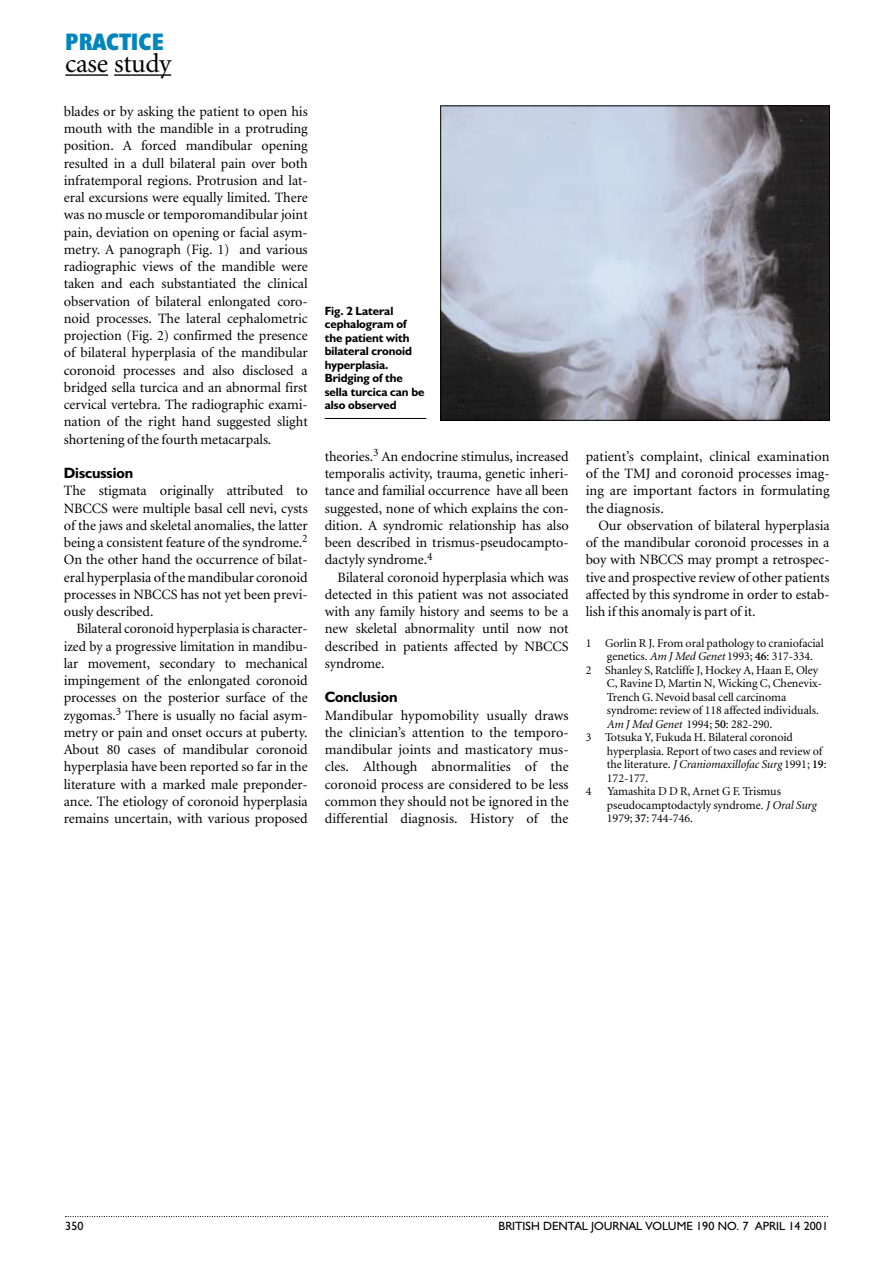
<style>
.page{position:relative;width:893px;height:1287px;background:#fff}
.page>*{position:absolute;margin:0;border:0;box-sizing:border-box;transform-origin:0 0}
.t1{font:27px "Minion";letter-spacing:-.015em;color:#000}
.t2{font:700 condensed 24px "Humanist 521 BT Xtra";color:#0086bd}
.t3{font:700 15px "Humanist 521 BT";letter-spacing:-.005em;color:#000}
.t4{font:14.25px/17.2px "Minion";letter-spacing:-.005em;color:#000;text-align:justify}
.t5{font:12px/13.5px "Minion";letter-spacing:-.005em;color:#000}
.t6{font:700 12px/13.5px "Humanist 521 BT";letter-spacing:-.005em;color:#000}
.t7{font:12px "Humanist 521 BT";color:#000}
.t8{font:italic 12px "Minion";letter-spacing:-.005em;color:#000}
.s1{font-style:italic}
.s2{font-weight:600}
.s3{font-style:normal}
.s4{font-weight:600;font-style:normal}
</style>
<div class="page">
<svg style="left:65px;top:1216px;width:763px;height:1px"></svg>
<hr style="left:65px;top:74px;width:43px;height:2px;background:#000">
<svg style="left:114px;top:74px;width:17px;height:2px"></svg>
<hr style="left:131px;top:74px;width:28px;height:2px;background:#000">
<svg style="left:159px;top:74px;width:12px;height:2px"></svg>
<img style="left:442px;top:108px;width:385px;height:311px">
<div style="left:440px;top:106px;width:389px;height:315px;border:1px solid #000"></div>
<hr style="left:325px;top:418px;width:101px;height:1px;background:#000">
<h2 class="t2" style="left:65px;top:33px;width:100px">PRACTICE</h2>
<h1 class="t1" style="left:65px;top:53px;width:107px">case study</h1>
<p class="t4" style="left:64px;top:104px;width:245px">blades or by asking the patient to open his mouth with the mandible in a protruding position. A forced mandibular opening resulted in a dull bilateral pain over both infratemporal regions. Protrusion and lat&shy;eral excursions were equally limited. There was no muscle or temporomandibular joint pain, deviation on opening or facial asym&shy;metry. A panograph (Fig. 1) and various radiographic views of the mandible were taken and each substantiated the clinical observation of bilateral enlongated coro&shy;noid processes. The lateral cephalometric projection (Fig. 2) confirmed the presence of bilateral hyperplasia of the mandibular coronoid processes and also disclosed a bridged sella turcica and an abnormal first cervical vertebra. The radiographic exami&shy;nation of the right hand suggested slight shortening of the fourth metacarpals.</p>
<p class="t3" style="left:64px;top:468px;width:71px">Discussion</p>
<p class="t4" style="left:64px;top:483px;width:245px">The stigmata originally attributed to NBCCS were multiple basal cell nevi, cysts of the jaws and skeletal anomalies, the latter being a consistent feature of the syndrome.<sup>2<br></sup>On the other hand the occurrence of bilat&shy;eral hyperplasia of the mandibular coronoid processes in NBCCS has not yet been previ&shy;ously described.</p>
<p class="t4" style="left:64px;top:621px;width:245px;text-indent:13px">Bilateral coronoid hyperplasia is character&shy;ized by a progressive limitation in mandibu&shy;lar movement, secondary to mechanical impingement of the enlongated coronoid processes on the posterior surface of the zygomas.<sup>3</sup> There is usually no facial asym&shy;metry or pain and onset occurs at puberty.<br>About 80 cases of mandibular coronoid hyperplasia have been reported so far in the literature with a marked male preponder&shy;ance. The etiology of coronoid hyperplasia remains uncertain, with various proposed</p>
<p class="t6" style="left:325px;top:305px;width:101px">Fig. 2 Lateral cephalogram of the patient with bilateral cronoid hyperplasia.<br>Bridging of the sella turcica can be also observed</p>
<p class="t4" style="left:325px;top:449px;width:245px">theories.<sup>3</sup> An endocrine stimulus, increased temporalis activity, trauma, genetic inheri&shy;tance and familial occurrence have all been suggested, none of which explains the con&shy;dition. A syndromic relationship has also been described in trismus-pseudocampto&shy;dactyly syndrome.<sup>4</sup></p>
<p class="t4" style="left:325px;top:570px;width:245px;text-indent:13px">Bilateral coronoid hyperplasia which was detected in this patient was not associated with any family history and seems to be a new skeletal abnormality until now not described in patients affected by NBCCS syndrome.</p>
<p class="t3" style="left:325px;top:692px;width:74px">Conclusion</p>
<p class="t4" style="left:325px;top:708px;width:245px">Mandibular hypomobility usually draws the clinician’s attention to the temporo&shy;mandibular joints and masticatory mus&shy;cles. Although abnormalities of the coronoid process are considered to be less common they should not be ignored in the differential diagnosis. History of the</p>
<p class="t4" style="left:585px;top:449px;width:245px">patient’s complaint, clinical examination of the TMJ and coronoid processes imag&shy;ing are important factors in formulating the diagnosis.</p>
<p class="t4" style="left:585px;top:518px;width:245px;text-indent:13px">Our observation of bilateral hyperplasia of the mandibular coronoid processes in a boy with NBCCS may prompt a retrospec&shy;tive and prospective review of other patients affected by this syndrome in order to estab&shy;lish if this anomaly is part of it.</p>
<p class="t5" style="left:585px;top:637px;width:239px">1 Gorlin R J. From oral pathology to craniofacial</p>
<p class="t5" style="left:607px;top:651px;width:208px">genetics. <span class="s1">Am J Med Genet</span> 1993; <span class="s2">46</span>: 317-334.</p>
<p class="t5" style="left:585px;top:664px;width:234px">2 Shanley S, Ratcliffe J, Hockey A, Haan E, Oley</p>
<p class="t5" style="left:607px;top:678px;width:217px">C, Ravine D, Martin N, Wicking C, Chenevix-</p>
<p class="t5" style="left:607px;top:691px;width:181px">Trench G. Nevoid basal cell carcinoma</p>
<p class="t5" style="left:607px;top:705px;width:213px">syndrome: review of 118 affected individuals.</p>
<p class="t5" style="left:607px;top:718px;width:167px"><span class="s1">Am J Med Genet</span> 1994; <span class="s2">50</span>: 282-290.</p>
<p class="t5" style="left:585px;top:732px;width:209px">3 Totsuka Y, Fukuda H. Bilateral coronoid</p>
<p class="t5" style="left:607px;top:745px;width:217px">hyperplasia. Report of two cases and review of</p>
<p class="t8" style="left:607px;top:760px;width:221px"><span class="s3">the literature.</span> J Craniomaxillofac Surg <span class="s3">1991;</span> <span class="s4">19</span><span class="s3">:</span></p>
<p class="t5" style="left:607px;top:772px;width:43px">172-177.</p>
<p class="t5" style="left:585px;top:786px;width:7px">4</p>
<p class="t5" style="left:607px;top:786px;width:211px">Yamashita D D R, Arnet G F. Trismus pseudocamptodactyly syndrome. <span class="s1">J Oral Surg<br></span>1979; <span class="s2">37</span>: 744-746.</p>
<p class="t7" style="left:65px;top:1222px;width:20px">350</p>
<p class="t7" style="left:498px;top:1222px;width:331px">BRITISH DENTAL JOURNAL VOLUME 190 NO. 7 APRIL 14 2001</p>
</div>
